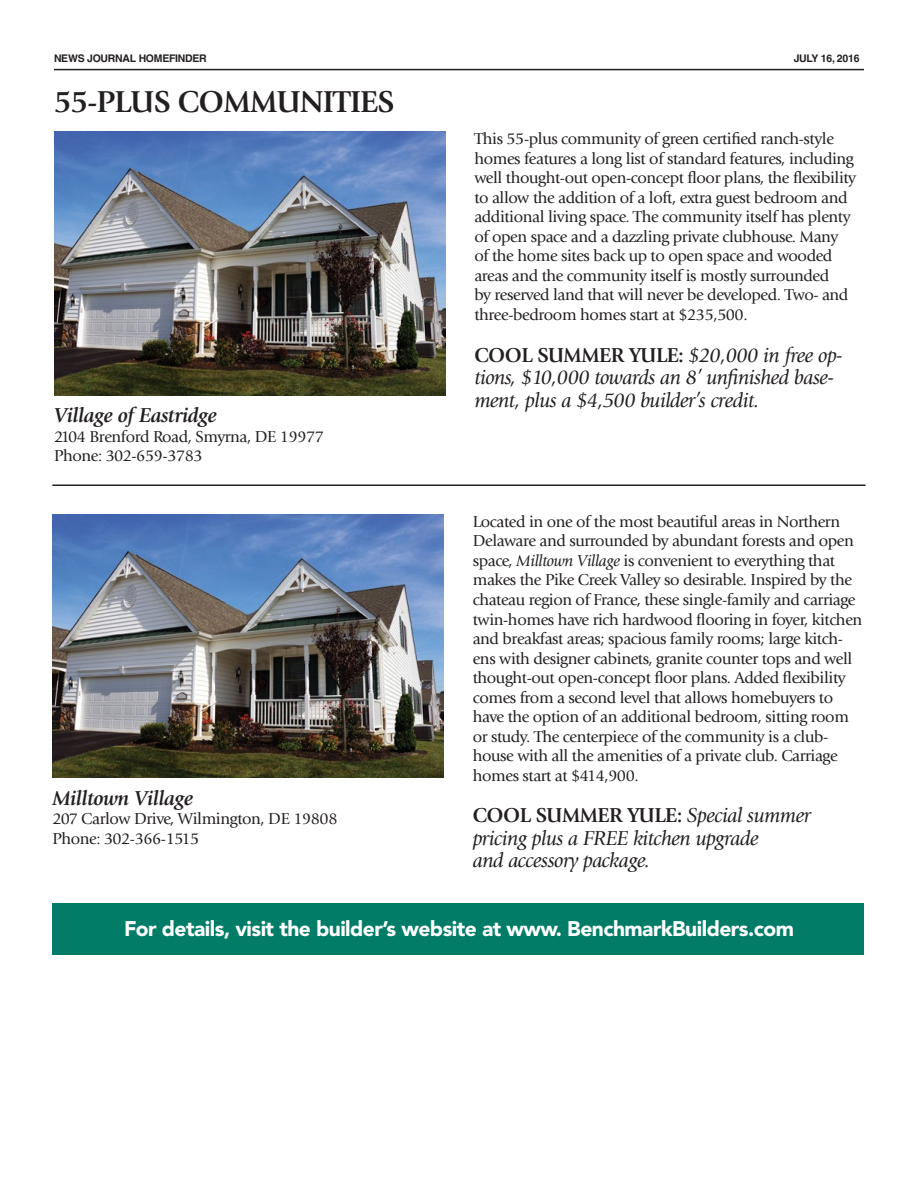
<style>
.page{position:relative;width:918px;height:1188px;background:#fff}
.page>*{position:absolute;margin:0;border:0;box-sizing:border-box;transform-origin:0 0}
.t1{font:700 31.5px "Giovanni";letter-spacing:-.025em;color:#231f20}
.t2{font:italic 21px/22.5px "Giovanni";letter-spacing:-.025em;color:#231f20}
.t3{font:900 21px "Avenir";letter-spacing:-.025em;color:#fff}
.t4{font:italic 700 21px "Giovanni";letter-spacing:-.025em;color:#231f20}
.t5{font:16.5px/19.5px "Giovanni";letter-spacing:-.025em;color:#231f20}
.t6{font:700 10.5px "Helvetica";letter-spacing:-.025em;color:#231f20}
.s1{font-weight:700;font-style:normal}
.s2{font-style:italic}
</style>
<div class="page">
<div style="left:52px;top:903px;width:812px;height:52px;background:#007c67"></div>
<hr style="left:54px;top:69px;width:810px;height:1px;background:#231f20">
<img style="left:54px;top:132px;width:391px;height:263px">
<hr style="left:52px;top:485px;width:814px;height:1px;background:#231f20">
<img style="left:52px;top:515px;width:392px;height:263px">
<p class="t6" style="left:54px;top:52px;width:154px">NEWS JOURNAL HOMEFINDER</p>
<p class="t6" style="left:794px;top:52px;width:67px">JULY 16, 2016</p>
<h1 class="t1" style="left:54px;top:83px;width:342px">55-PLUS COMMUNITIES</h1>
<p class="t4" style="left:54px;top:404px;width:164px">Village of Eastridge</p>
<p class="t5" style="left:54px;top:427px;width:272px">2104 Brenford Road, Smyrna, DE 19977<br>Phone: 302-659-3783</p>
<p class="t4" style="left:52px;top:787px;width:142px">Milltown Village</p>
<p class="t5" style="left:52px;top:809px;width:287px">207 Carlow Drive, Wilmington, DE 19808<br>Phone: 302-366-1515</p>
<p class="t5" style="left:474px;top:129px;width:383px">This 55-plus community of green certified ranch-style homes features a long list of standard features, including well thought-out open-concept floor plans, the flexibility to allow the addition of a loft, extra guest bedroom and additional living space. The community itself has plenty of open space and a dazzling private clubhouse. Many of the home sites back up to open space and wooded areas and the community itself is mostly surrounded<br>by reserved land that will never be developed. Two- and three-bedroom homes start at $235,500.</p>
<p class="t2" style="left:474px;top:344px;width:370px"><span class="s1">COOL SUMMER YULE:</span> $20,000 in free op&shy;tions, $10,000 towards an 8’ unfinished base&shy;ment, plus a $4,500 builder’s credit.</p>
<p class="t5" style="left:473px;top:512px;width:391px">Located in one of the most beautiful areas in Northern Delaware and surrounded by abundant forests and open space, <span class="s2">Milltown Village</span> is convenient to everything that makes the Pike Creek Valley so desirable. Inspired by the chateau region of France, these single-family and carriage twin-homes have rich hardwood flooring in foyer, kitchen and breakfast areas; spacious family rooms; large kitch&shy;ens with designer cabinets, granite counter tops and well thought-out open-concept floor plans. Added flexibility comes from a second level that allows homebuyers to have the option of an additional bedroom, sitting room or study. The centerpiece of the community is a club&shy;house with all the amenities of a private club. Carriage homes start at $414,900.</p>
<p class="t2" style="left:473px;top:805px;width:340px"><span class="s1">COOL SUMMER YULE:</span> Special summer pricing plus a FREE kitchen upgrade<br>and accessory package.</p>
<p class="t3" style="left:124px;top:916px;width:671px">For details, visit the builder’s website at www. BenchmarkBuilders.com</p>
</div>
